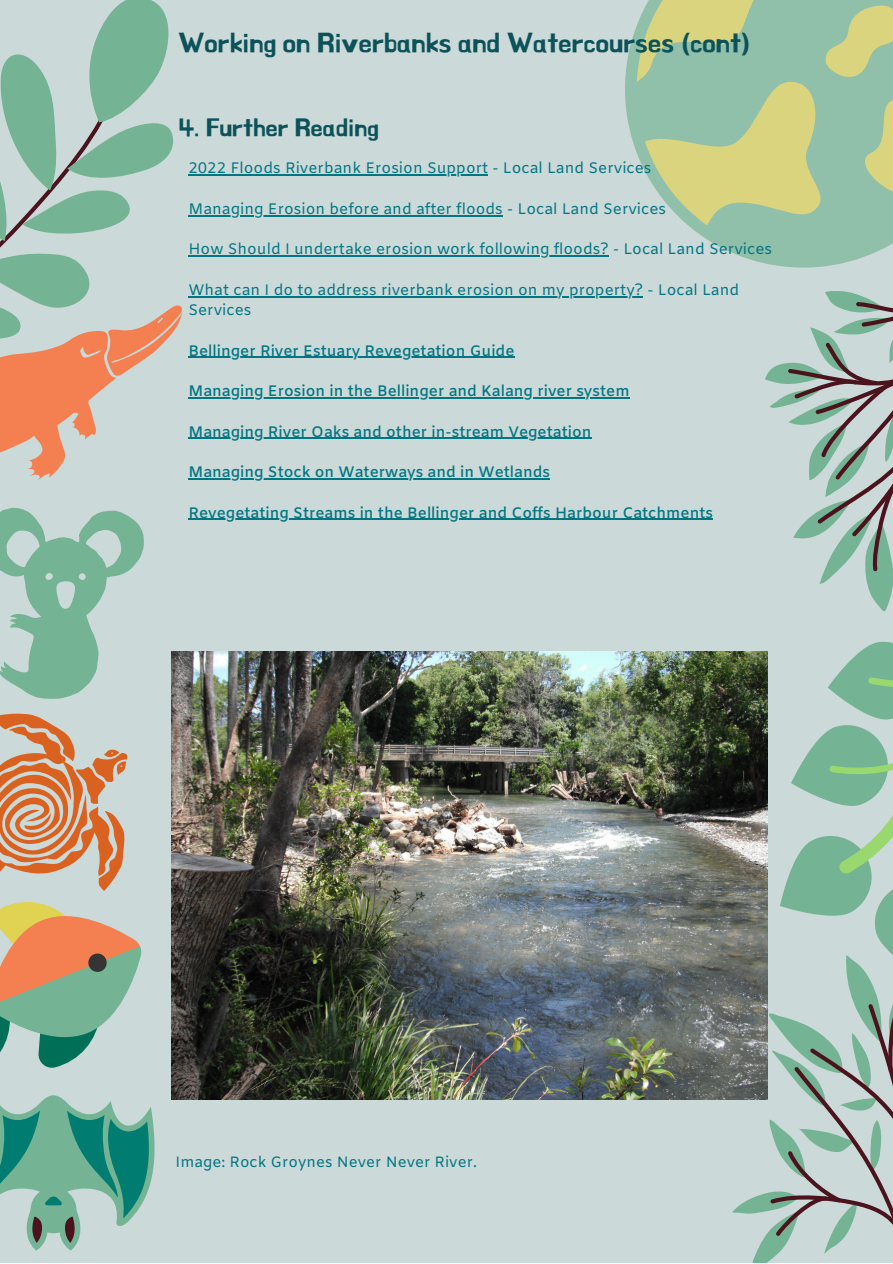
<style>
.page{position:relative;width:893px;height:1264px;background:#fff}
.page>*{position:absolute;margin:0;border:0;box-sizing:border-box;transform-origin:0 0}
.t1{font:27px "BMHANNA";color:#0c5259}
.t2{font:24.45px "BMHANNA";color:#0c5259}
.t3{font:15.3px/20.2px "Amiko";color:#037682}
.t4{font:600 15.3px "Amiko";color:#037682}
.t5{font:15px "Amiko";color:#037682}
</style>
<div class="page">
<div style="left:0;top:0;width:892px;height:1262px;background:#ccd9d9"></div>
<svg style="left:732px;top:641px;width:160px;height:621px"></svg>
<svg style="left:625px;top:28px;width:267px;height:235px"></svg>
<svg style="left:636px;top:0;width:256px;height:227px;background:#adc79a"></svg>
<svg style="left:0;top:713px;width:142px;height:355px"></svg>
<svg style="left:0;top:1095px;width:155px;height:155px"></svg>
<svg style="left:0;top:0;width:198px;height:699px"></svg>
<svg style="left:764px;top:241px;width:128px;height:370px"></svg>
<img style="left:172px;top:651px;width:595px;height:448px">
<hr style="left:188px;top:174px;width:300px;height:2px;background:#037682">
<hr style="left:188px;top:215px;width:315px;height:1px;background:#037682">
<hr style="left:188px;top:255px;width:420px;height:2px;background:#037682">
<hr style="left:188px;top:296px;width:455px;height:1px;background:#037682">
<hr style="left:188px;top:357px;width:326px;height:1px;background:#037682">
<hr style="left:188px;top:397px;width:441px;height:1px;background:#037682">
<hr style="left:188px;top:437px;width:403px;height:2px;background:#037682">
<hr style="left:188px;top:478px;width:362px;height:1px;background:#037682">
<hr style="left:188px;top:518px;width:525px;height:2px;background:#037682">
<h1 class="t1" style="left:178px;top:29px;width:572px">Working on Riverbanks and Watercourses (cont)</h1>
<h2 class="t2" style="left:178px;top:115px;width:202px">4. Further Reading</h2>
<p class="t3" style="left:188px;top:159px;width:464px">2022 Floods Riverbank Erosion Support - Local Land Services</p>
<p class="t3" style="left:188px;top:200px;width:479px">Managing Erosion before and after floods - Local Land Services</p>
<p class="t3" style="left:188px;top:240px;width:585px">How Should I undertake erosion work following floods? - Local Land Services</p>
<p class="t3" style="left:188px;top:281px;width:552px">What can I do to address riverbank erosion on my property? - Local Land<br>Services</p>
<p class="t4" style="left:188px;top:341px;width:327px">Bellinger River Estuary Revegetation Guide</p>
<p class="t4" style="left:188px;top:382px;width:443px">Managing Erosion in the Bellinger and Kalang river system</p>
<p class="t4" style="left:188px;top:422px;width:404px">Managing River Oaks and other in-stream Vegetation</p>
<p class="t4" style="left:188px;top:463px;width:363px">Managing Stock on Waterways and in Wetlands</p>
<p class="t4" style="left:188px;top:503px;width:526px">Revegetating Streams in the Bellinger and Coffs Harbour Catchments</p>
<p class="t5" style="left:175px;top:1153px;width:303px">Image: Rock Groynes Never Never River.</p>
</div>
